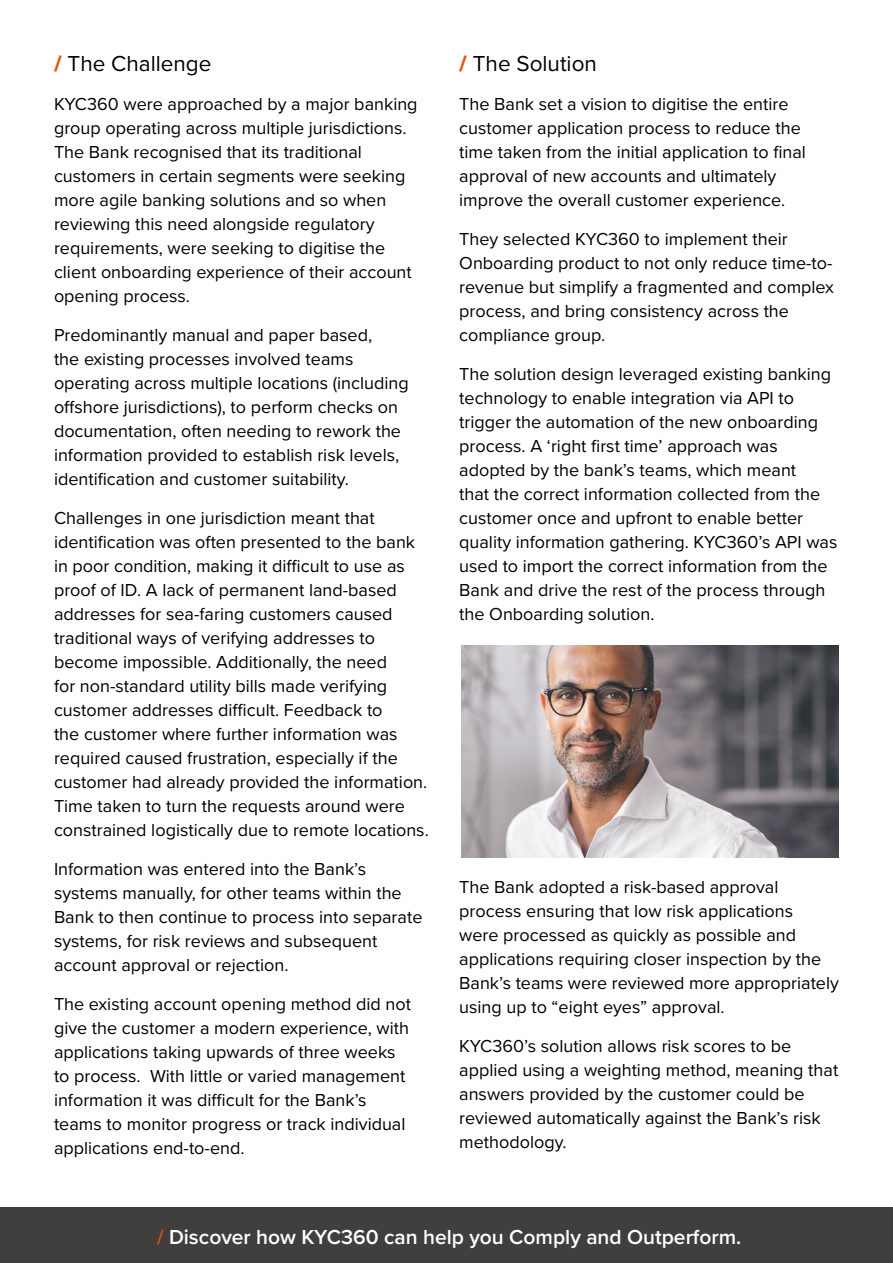
<style>
.page{position:relative;width:893px;height:1263px;background:#fff}
.page>*{position:absolute;margin:0;border:0;box-sizing:border-box;transform-origin:0 0}
.t1{font:22.5px "Proxima Nova";color:#000}
.t2{font:600 21px "Proxima Nova";color:#fff}
.t3{font:18px/24px "Proxima Nova";color:#000}
.s1{font-family:"Proxima Nova Extrabld";color:#e74e0f}
.s2{color:#e74e0f}
</style>
<div class="page">
<img style="left:461px;top:645px;width:378px;height:212px">
<div style="left:0;top:1208px;width:893px;height:55px;background:#413e3e"></div>
<p class="t1" style="left:54px;top:47px;width:159px"><span class="s1">/</span> The Challenge</p>
<p class="t3" style="left:54px;top:92px;width:365px">KYC360 were approached by a major banking group operating across multiple jurisdictions.<br>The Bank recognised that its traditional customers in certain segments were seeking more agile banking solutions and so when reviewing this need alongside regulatory requirements, were seeking to digitise the client onboarding experience of their account opening process.</p>
<p class="t3" style="left:54px;top:323px;width:356px">Predominantly manual and paper based,<br>the existing processes involved teams operating across multiple locations (including offshore jurisdictions), to perform checks on documentation, often needing to rework the information provided to establish risk levels, identification and customer suitability.</p>
<p class="t3" style="left:54px;top:505px;width:376px">Challenges in one jurisdiction meant that identification was often presented to the bank in poor condition, making it difficult to use as proof of ID. A lack of permanent land-based addresses for sea-faring customers caused traditional ways of verifying addresses to become impossible. Additionally, the need<br>for non-standard utility bills made verifying customer addresses difficult. Feedback to<br>the customer where further information was required caused frustration, especially if the customer had already provided the information.<br>Time taken to turn the requests around were constrained logistically due to remote locations.</p>
<p class="t3" style="left:54px;top:856px;width:370px">Information was entered into the Bank’s systems manually, for other teams within the Bank to then continue to process into separate systems, for risk reviews and subsequent account approval or rejection.</p>
<p class="t3" style="left:54px;top:991px;width:359px">The existing account opening method did not give the customer a modern experience, with applications taking upwards of three weeks to process. With little or varied management information it was difficult for the Bank’s teams to monitor progress or track individual applications end-to-end.</p>
<p class="t1" style="left:459px;top:47px;width:139px"><span class="s1">/</span> The Solution</p>
<p class="t3" style="left:459px;top:92px;width:348px">The Bank set a vision to digitise the entire customer application process to reduce the time taken from the initial application to final approval of new accounts and ultimately improve the overall customer experience.</p>
<p class="t3" style="left:459px;top:227px;width:376px">They selected KYC360 to implement their Onboarding product to not only reduce time-to&shy;revenue but simplify a fragmented and complex process, and bring consistency across the compliance group.</p>
<p class="t3" style="left:459px;top:362px;width:380px">The solution design leveraged existing banking technology to enable integration via API to trigger the automation of the new onboarding process. A ‘right first time’ approach was adopted by the bank’s teams, which meant<br>that the correct information collected from the customer once and upfront to enable better quality information gathering. KYC360’s API was used to import the correct information from the Bank and drive the rest of the process through the Onboarding solution.</p>
<p class="t3" style="left:459px;top:874px;width:381px">The Bank adopted a risk-based approval process ensuring that low risk applications<br>were processed as quickly as possible and applications requiring closer inspection by the Bank’s teams were reviewed more appropriately using up to “eight eyes” approval.</p>
<p class="t3" style="left:459px;top:1033px;width:381px">KYC360’s solution allows risk scores to be applied using a weighting method, meaning that answers provided by the customer could be reviewed automatically against the Bank’s risk methodology.</p>
<p class="t2" style="left:157px;top:1221px;width:586px"><span class="s2">/</span> Discover how KYC360 can help you Comply and Outperform.</p>
</div>
